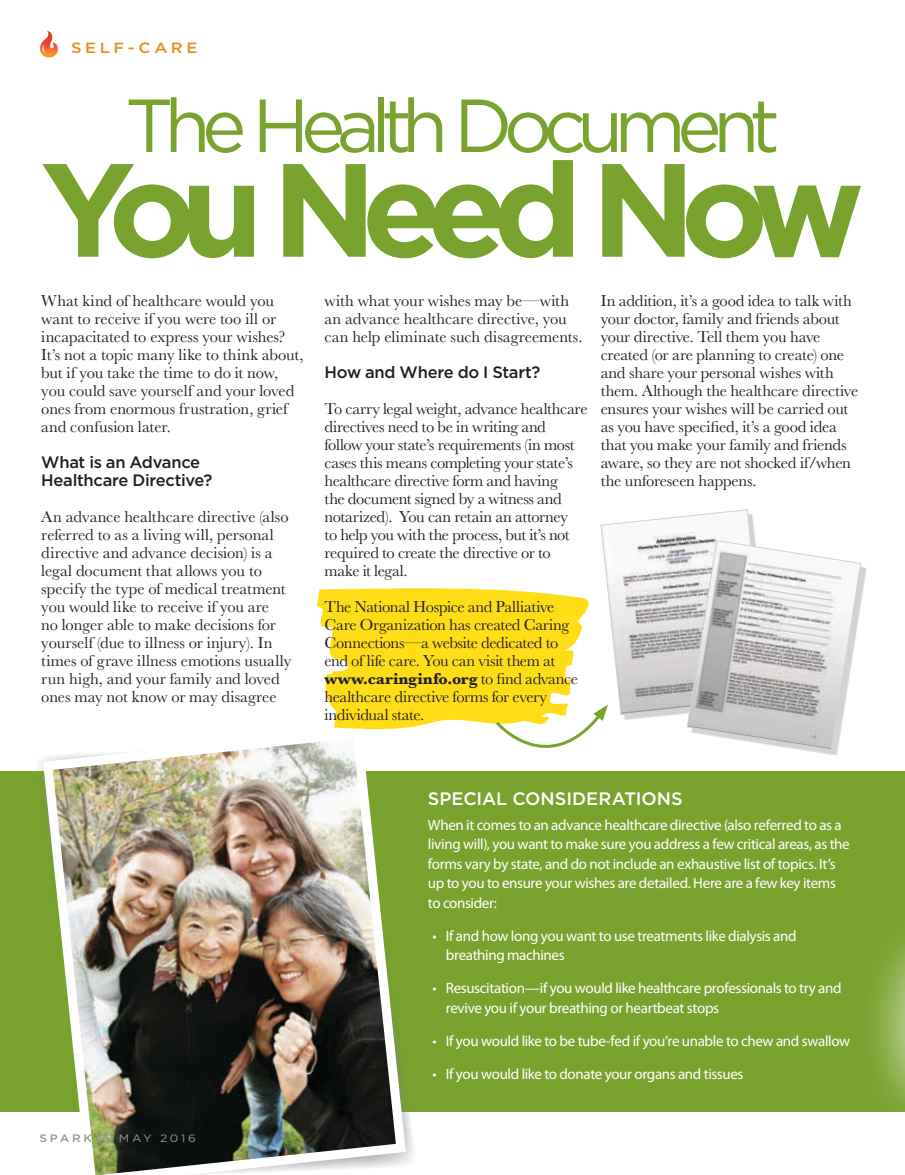
<style>
.page{position:relative;width:905px;height:1175px;background:#fff}
.page>*{position:absolute;margin:0;border:0;box-sizing:border-box;transform-origin:0 0}
.t1{font:700 132.3px "Gotham HTF";letter-spacing:-.12em;color:#79a22e}
.t2{font:75px "Gotham HTF";letter-spacing:-.12em;color:#79a22e}
.t3{font:500 18px "Gotham HTF";color:#fff}
.t4{font:16.5px/18px "Baskerville";letter-spacing:-.01em;color:#231f20}
.t5{font:500 16.5px/18px "Gotham HTF";letter-spacing:-.02em;color:#231f20}
.t6{font:15px/19.5px "Myriad Pro";letter-spacing:-.025em;color:#fff}
.t7{font:500 14.85px "Gotham HTF";letter-spacing:.215em;color:#e58f1a;scale:1.11 1}
.t8{font:500 10.8px "Gotham HTF";letter-spacing:.23em;color:#949698;scale:1.11 1}
.s1{font-weight:700}
.s2{font-weight:400}
</style>
<div class="page">
<div style="left:0;top:771px;width:904px;height:340px;background:#79a22e"></div>
<svg style="left:854px;top:936px;width:50px;height:176px;fill:#7fa637"></svg>
<img style="left:38px;top:742px;width:373px;height:432px">
<div style="left:691px;top:545px;width:175px;height:210px;background:#231f20;opacity:.2"></div>
<svg style="left:40px;top:31px;width:18px;height:27px"></svg>
<svg style="left:317px;top:509px;width:544px;height:273px"></svg>
<p class="t7" style="left:71px;top:40px;width:115px">SELF-CARE</p>
<h2 class="t2" style="left:125px;top:84px;width:656px">The Health Document</h2>
<h1 class="t1" style="left:41px;top:133px;width:824px">You Need Now</h1>
<p class="t4" style="left:41px;top:292px;width:264px">What kind of healthcare would you want to receive if you were too ill or incapacitated to express your wishes?<br>It’s not a topic many like to think about, but if you take the time to do it now, you could save yourself and your loved ones from enormous frustration, grief and confusion later.</p>
<p class="t5" style="left:41px;top:453px;width:172px">What is an Advance<br>Healthcare Directive?</p>
<p class="t4" style="left:41px;top:508px;width:251px">An advance healthcare directive (also referred to as a living will, personal directive and advance decision) is a legal document that allows you to specify the type of medical treatment you would like to receive if you are<br>no longer able to make decisions for yourself (due to illness or injury). In times of grave illness emotions usually run high, and your family and loved ones may not know or may disagree</p>
<p class="t4" style="left:324px;top:292px;width:259px">with what your wishes may be—with an advance healthcare directive, you can help eliminate such disagreements.</p>
<p class="t5" style="left:324px;top:363px;width:217px">How and Where do I Start?</p>
<p class="t4" style="left:324px;top:400px;width:264px">To carry legal weight, advance healthcare directives need to be in writing and follow your state’s requirements (in most cases this means completing your state’s healthcare directive form and having<br>the document signed by a witness and notarized). You can retain an attorney<br>to help you with the process, but it’s not required to create the directive or to make it legal.</p>
<p class="t4" style="left:324px;top:598px;width:255px">The National Hospice and Palliative Care Organization has created Caring Connections—a website dedicated to end of life care. You can visit them at <span class="s1">www.caringinfo.org</span> to find advance healthcare directive forms for every individual state.</p>
<p class="t4" style="left:600px;top:292px;width:259px">In addition, it’s a good idea to talk with your doctor, family and friends about your directive. Tell them you have created (or are planning to create) one and share your personal wishes with them. Although the healthcare directive ensures your wishes will be carried out as you have specified, it’s a good idea that you make your family and friends aware, so they are not shocked if/when the unforeseen happens.</p>
<p class="t8" style="left:39px;top:1132px;width:142px">SPARK16 <span class="s2">MAY 2016</span></p>
<p class="t3" style="left:428px;top:788px;width:256px">SPECIAL CONSIDERATIONS</p>
<p class="t6" style="left:428px;top:815px;width:423px">When it comes to an advance healthcare directive (also referred to as a living will), you want to make sure you address a few critical areas, as the forms vary by state, and do not include an exhaustive list of topics. It’s up to you to ensure your wishes are detailed. Here are a few key items to consider:</p>
<p class="t6" style="left:446px;top:926px;width:352px;text-indent:-14px">• If and how long you want to use treatments like dialysis and breathing machines</p>
<p class="t6" style="left:446px;top:978px;width:397px;text-indent:-14px">• Resuscitation—if you would like healthcare professionals to try and revive you if your breathing or heartbeat stops</p>
<p class="t6" style="left:432px;top:1031px;width:419px">• If you would like to be tube-fed if you’re unable to chew and swallow</p>
<p class="t6" style="left:432px;top:1064px;width:313px">• If you would like to donate your organs and tissues</p>
</div>
